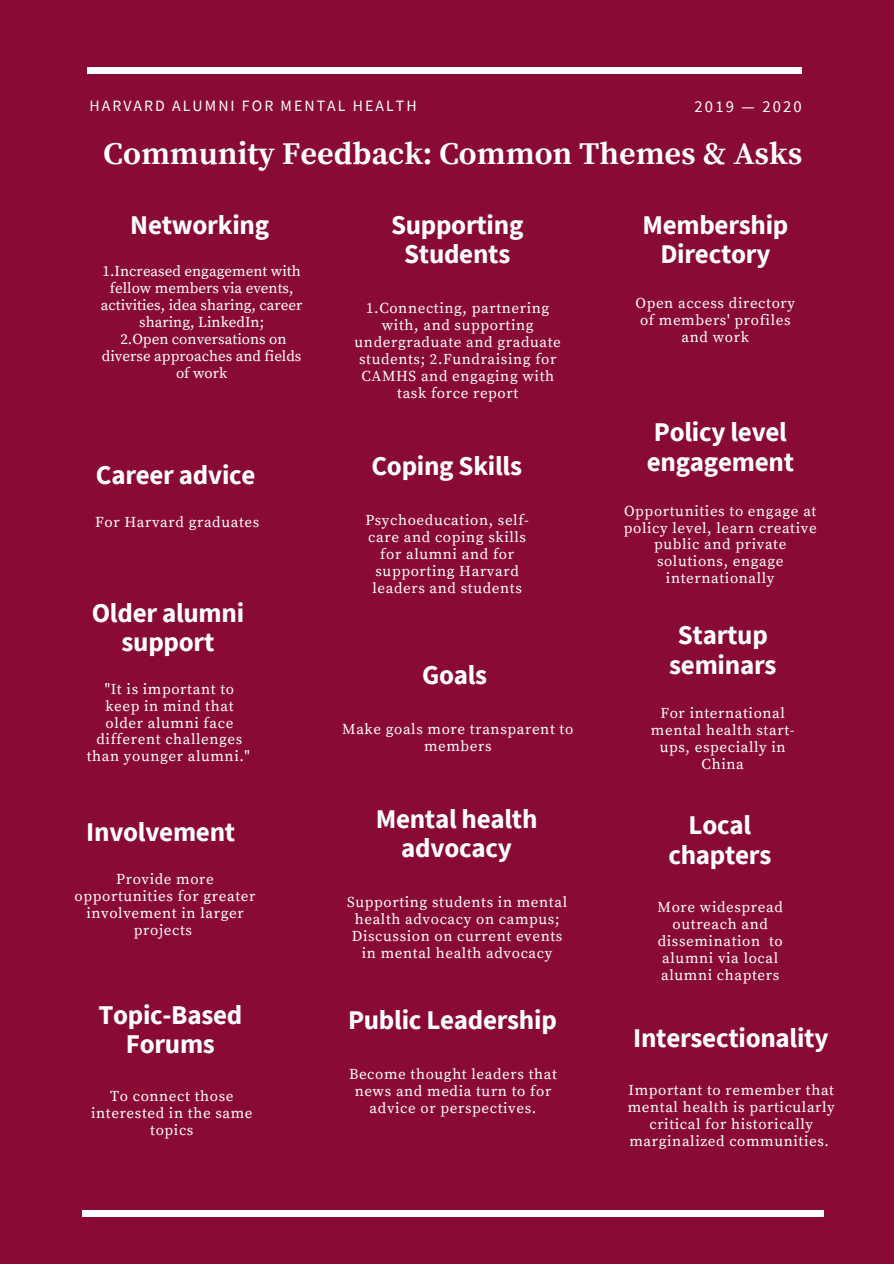
<style>
.page{position:relative;width:894px;height:1264px;background:#fff}
.page>*{position:absolute;margin:0;border:0;box-sizing:border-box;transform-origin:0 0}
.t1{font:700 31.5px "Source Serif Pro";color:#fff}
.t2{font:700 27px/29.2px "Source Sans Pro";letter-spacing:-.01em;color:#fff;text-align:center}
.t3{font:16.5px "Source Sans Pro";letter-spacing:.13em;color:#fff}
.t4{font:15.75px "Source Sans Pro";letter-spacing:.13em;color:#fff}
.t5{font:15px/17px "Source Serif Pro";letter-spacing:.04em;color:#fff;text-align:center}
.t6{font:15px/17px "Source Serif Pro";color:#fff;text-align:center}
</style>
<div class="page">
<div style="left:0;top:0;width:893px;height:1263px;background:#8a0a36"></div>
<div style="left:87px;top:67px;width:714px;height:7px;background:#fff"></div>
<div style="left:82px;top:1209px;width:741px;height:7px;background:#fff"></div>
<p class="t4" style="left:89px;top:95px;width:328px">HARVARD ALUMNI FOR MENTAL HEALTH</p>
<p class="t3" style="left:694px;top:95px;width:109px">2019 — 2020</p>
<p class="t1" style="left:103px;top:135px;width:700px">Community Feedback: Common Themes &amp; Asks</p>
<p class="t2" style="left:130px;top:209px;width:140px">Networking</p>
<p class="t6" style="left:101px;top:263px;width:203px">1.Increased engagement with fellow members via events, activities, idea sharing, career sharing, LinkedIn;</p>
<p class="t6" style="left:102px;top:331px;width:201px">2.Open conversations on diverse approaches and fields of work</p>
<p class="t2" style="left:96px;top:460px;width:161px">Career advice</p>
<p class="t5" style="left:95px;top:514px;width:166px">For Harvard graduates</p>
<p class="t2" style="left:92px;top:597px;width:154px">Older alumni support</p>
<p class="t5" style="left:87px;top:681px;width:165px">"It is important to keep in mind that older alumni face different challenges than younger alumni."</p>
<p class="t2" style="left:86px;top:817px;width:150px">Involvement</p>
<p class="t5" style="left:75px;top:871px;width:182px">Provide more opportunities for greater involvement in larger projects</p>
<p class="t2" style="left:98px;top:999px;width:145px">Topic-Based<br>Forums</p>
<p class="t5" style="left:91px;top:1088px;width:163px">To connect those interested in the same topics</p>
<p class="t2" style="left:391px;top:209px;width:134px">Supporting<br>Students</p>
<p class="t5" style="left:354px;top:300px;width:208px">1.Connecting, partnering with, and supporting undergraduate and graduate students; 2.Fundraising for<br>CAMHS and engaging with task force report</p>
<p class="t2" style="left:371px;top:451px;width:152px">Coping Skills</p>
<p class="t5" style="left:365px;top:512px;width:165px">Psychoeducation, self&shy;care and coping skills for alumni and for supporting Harvard leaders and students</p>
<p class="t2" style="left:422px;top:659px;width:67px">Goals</p>
<p class="t5" style="left:342px;top:721px;width:232px">Make goals more transparent to members</p>
<p class="t2" style="left:375px;top:803px;width:163px">Mental health advocacy</p>
<p class="t5" style="left:347px;top:894px;width:221px">Supporting students in mental health advocacy on campus;</p>
<p class="t5" style="left:352px;top:928px;width:212px">Discussion on current events in mental health advocacy</p>
<p class="t2" style="left:348px;top:1004px;width:210px">Public Leadership</p>
<p class="t5" style="left:349px;top:1066px;width:209px">Become thought leaders that news and media turn to for advice or perspectives.</p>
<p class="t2" style="left:642px;top:209px;width:147px">Membership<br>Directory</p>
<p class="t5" style="left:635px;top:295px;width:161px">Open access directory of members' profiles and work</p>
<p class="t2" style="left:646px;top:417px;width:149px;text-align:left">Policy level engagement</p>
<p class="t5" style="left:623px;top:503px;width:194px">Opportunities to engage at policy level, learn creative public and private solutions, engage internationally</p>
<p class="t2" style="left:669px;top:620px;width:109px">Startup seminars</p>
<p class="t5" style="left:650px;top:705px;width:145px">For international mental health start&shy;ups, especially in<br>China</p>
<p class="t2" style="left:668px;top:810px;width:104px">Local chapters</p>
<p class="t5" style="left:657px;top:899px;width:127px">More widespread outreach and dissemination to alumni via local alumni chapters</p>
<p class="t2" style="left:633px;top:1022px;width:197px">Intersectionality</p>
<p class="t5" style="left:627px;top:1082px;width:209px">Important to remember that mental health is particularly critical for historically marginalized communities.</p>
</div>
